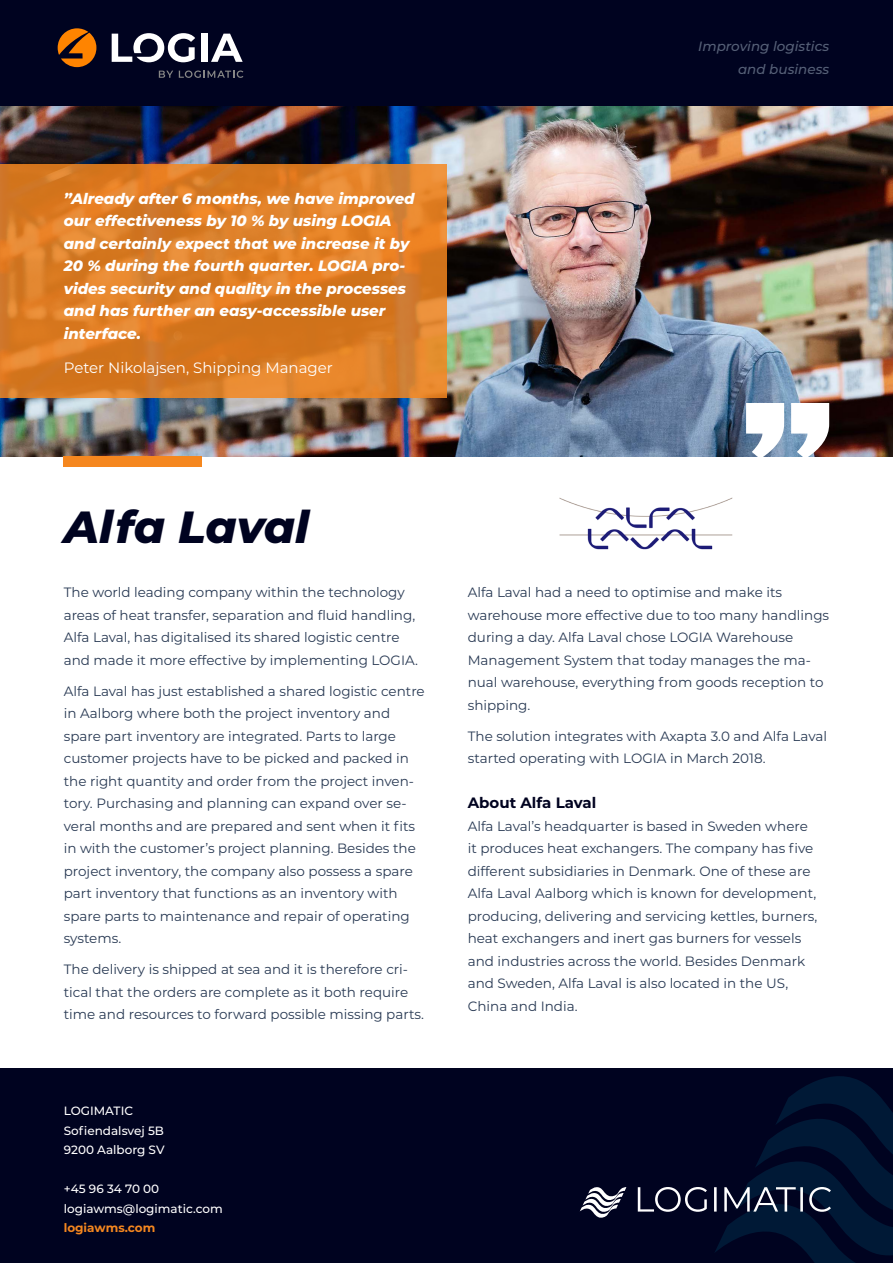
<style>
.page{position:relative;width:893px;height:1263px;background:#fff}
.page>*{position:absolute;margin:0;border:0;box-sizing:border-box;transform-origin:0 0}
.Overskrift{font:italic 800 45px "Montserrat";color:#000320}
.Mellemrubrik{font:italic 800 15px/22.5px "Montserrat";color:#fff}
.Mellemrubrik-2{font:15px "Montserrat";color:#fff}
.Brødtekst_Overskrift{font:700 15px "Montserrat";color:#000320}
.Brødtekst{font:13.5px/22.5px "Montserrat";color:#283953}
.Brødtekst_Overskrift-2{font:13.5px/22.5px "Montserrat";color:#283953}
.t1{font:italic 500 13.5px/22.5px "Montserrat";color:#566077;text-align:right}
.t2{font:500 12px/19.5px "Montserrat";color:#fff}
.t3{font:700 12px "Montserrat";color:#f5871f}
</style>
<div class="page">
<div style="left:0;top:0;width:893px;height:106px;background:#000320"></div>
<svg style="left:112px;top:33px;width:83px;height:29px"></svg>
<div style="left:201px;top:34px;width:7px;height:28px;background:#fff"></div>
<svg style="left:211px;top:34px;width:32px;height:28px"></svg>
<svg style="left:58px;top:28px;width:38px;height:39px"></svg>
<svg style="left:159px;top:71px;width:14px;height:7px"></svg>
<svg style="left:179px;top:71px;width:64px;height:7px"></svg>
<div style="left:0;top:1068px;width:893px;height:195px;background:#000320"></div>
<svg style="left:638px;top:1076px;width:255px;height:187px"></svg>
<svg style="left:580px;top:1187px;width:46px;height:31px"></svg>
<img style="left:0;top:106px;width:893px;height:351px">
<div style="left:64px;top:457px;width:138px;height:10px;background:#f5871f"></div>
<svg style="left:0;top:165px;width:446px;height:233px;background:#dc7d26"></svg>
<svg style="left:746px;top:403px;width:83px;height:54px"></svg>
<img style="left:559px;top:497px;width:174px;height:53px">
<p class="Mellemrubrik" style="left:64px;top:187px;width:352px">”Already after 6 months, we have improved our effectiveness by 10 % by using LOGIA and certainly expect that we increase it by 20 % during the fourth quarter. LOGIA pro&shy;vides security and quality in the processes and has further an easy-accessible user interface.</p>
<p class="Mellemrubrik-2" style="left:64px;top:357px;width:271px">Peter Nikolajsen, Shipping Manager</p>
<p class="t1" style="left:698px;top:35px;width:132px">Improving logistics and business</p>
<p class="Overskrift" style="left:64px;top:494px;width:247px">Alfa Laval</p>
<p class="Brødtekst" style="left:64px;top:581px;width:356px">The world leading company within the technology areas of heat transfer, separation and fluid handling, Alfa Laval, has digitalised its shared logistic centre and made it more effective by implementing LOGIA.</p>
<p class="Brødtekst" style="left:64px;top:679px;width:362px">Alfa Laval has just established a shared logistic centre in Aalborg where both the project inventory and spare part inventory are integrated. Parts to large customer projects have to be picked and packed in the right quantity and order from the project inven&shy;tory. Purchasing and planning can expand over se&shy;veral months and are prepared and sent when it fits in with the customer’s project planning. Besides the project inventory, the company also possess a spare part inventory that functions as an inventory with spare parts to maintenance and repair of operating systems.</p>
<p class="Brødtekst" style="left:64px;top:958px;width:362px">The delivery is shipped at sea and it is therefore cri&shy;tical that the orders are complete as it both require time and resources to forward possible missing parts.</p>
<p class="t2" style="left:64px;top:1101px;width:102px">LOGIMATIC<br>Sofiendalsvej 5B<br>9200 Aalborg SV</p>
<p class="t2" style="left:64px;top:1179px;width:161px">+45 96 34 70 00 logiawms@logimatic.com</p>
<p class="t3" style="left:64px;top:1219px;width:93px">logiawms.com</p>
<p class="Brødtekst" style="left:468px;top:581px;width:363px">Alfa Laval had a need to optimise and make its warehouse more effective due to too many handlings during a day. Alfa Laval chose LOGIA Warehouse Management System that today manages the ma&shy;nual warehouse, everything from goods reception to shipping.</p>
<p class="Brødtekst" style="left:468px;top:724px;width:361px">The solution integrates with Axapta 3.0 and Alfa Laval started operating with LOGIA in March 2018.</p>
<p class="Brødtekst_Overskrift" style="left:468px;top:792px;width:130px">About Alfa Laval</p>
<p class="Brødtekst_Overskrift-2" style="left:468px;top:814px;width:351px">Alfa Laval’s headquarter is based in Sweden where it produces heat exchangers. The company has five different subsidiaries in Denmark. One of these are Alfa Laval Aalborg which is known for development, producing, delivering and servicing kettles, burners, heat exchangers and inert gas burners for vessels</p>
<p class="Brødtekst_Overskrift-2" style="left:468px;top:949px;width:339px">and industries across the world. Besides Denmark and Sweden, Alfa Laval is also located in the US,<br>China and India.</p>
</div>
